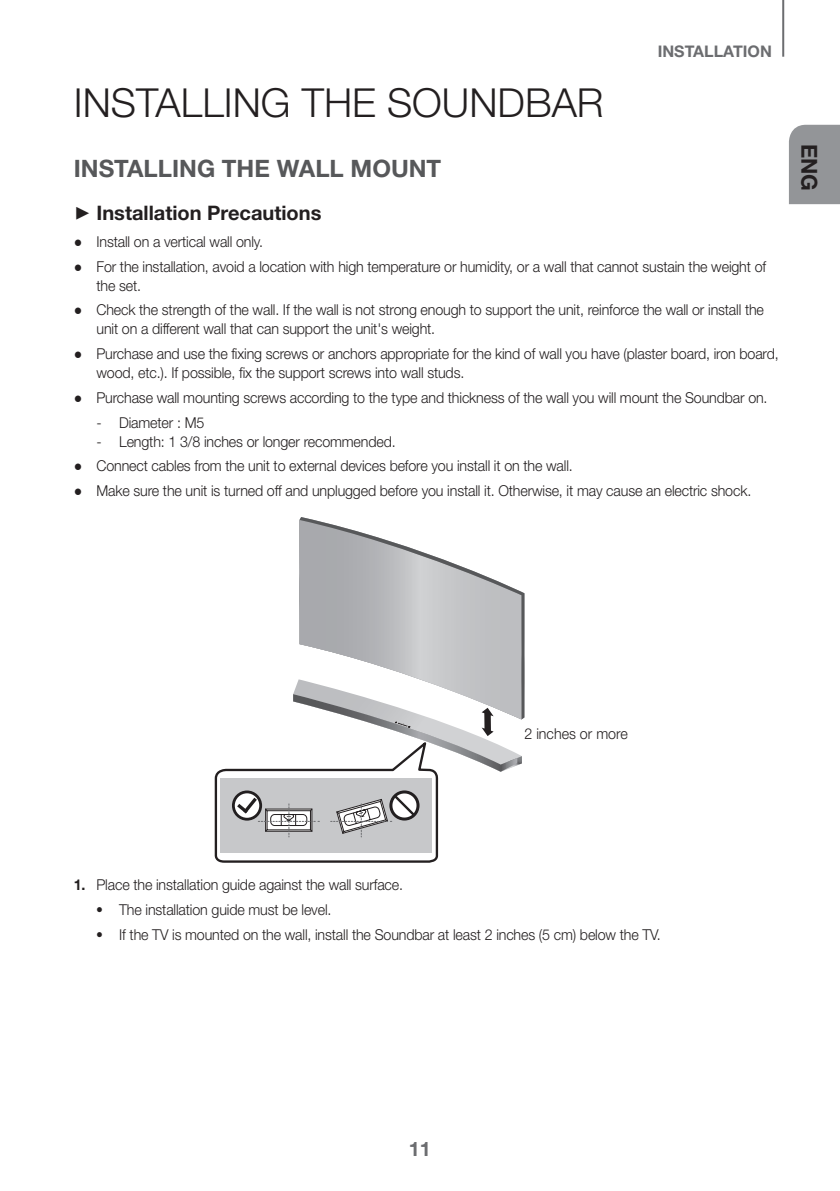
<style>
.page{position:relative;width:840px;height:1191px;background:#fff}
.page>*{position:absolute;margin:0;border:0;box-sizing:border-box;transform-origin:0 0}
.Title1{font:300 40px "Helvetica Neue cp";color:#231f20}
.TOC_Title2{font:700 24px "Helvetica Neue cp";color:#57585a}
.t1{font:700 22px "Helvetica Neue cp";color:#231f20}
.t2{font:700 20px "Helvetica Neue cp";color:#231f20}
.t3{font:700 20px "Helvetica Neue cp";color:#6c6d70}
.t4{font:700 16px "Helvetica Neue cp";color:#6c6d70}
.t5{font:300 15px/19px "Helvetica Neue cp";letter-spacing:-.01em;color:#231f20;scale:.95 1}
.s1{font-family:"CP Icon 1";font-weight:400}
.s2{font-family:"Arial";font-weight:400}
.s3{font-family:"Helvetica Neue"}
.s4{font-weight:700}
.s5{font-family:"SI Icon HR755";font-weight:400}
</style>
<div class="page">
<hr style="left:781px;top:0;width:2px;height:57px;background:#6c6d70">
<div style="left:789px;top:125px;width:50px;height:79px;background:#939598"></div>
<svg style="left:299px;top:517px;width:225px;height:202px"></svg>
<svg style="left:214px;top:679px;width:307px;height:184px"></svg>
<p class="Title1" style="left:74px;top:79px;width:531px">INSTALLING THE SOUNDBAR</p>
<p class="t4" style="left:657px;top:42px;width:116px">INSTALLATION</p>
<p class="TOC_Title2" style="left:74px;top:154px;width:369px">INSTALLING THE WALL MOUNT</p>
<p class="t2" style="left:74px;top:201px;width:249px"><span class="s1">+</span> Installation Precautions</p>
<p class="t5" style="left:74px;top:232px;width:200px"><span class="s2">●</span> Install on a vertical wall only.</p>
<p class="t5" style="left:96px;top:257px;width:706px;text-indent:-23px"><span class="s2">●</span> For the installation, avoid a location with high temperature or humidity, or a wall that cannot sustain the weight of the set.</p>
<p class="t5" style="left:96px;top:301px;width:703px;text-indent:-23px"><span class="s2">●</span> Check the strength of the wall. If the wall is not strong enough to support the unit, reinforce the wall or install the unit on a different wall that can support the unit's weight.</p>
<p class="t5" style="left:96px;top:344px;width:719px;text-indent:-23px"><span class="s2">●</span> Purchase and use the fixing screws or anchors appropriate for the kind of wall you have (plaster board, iron board, wood, etc.). If possible, fix the support screws into wall studs.</p>
<p class="t5" style="left:74px;top:388px;width:731px"><span class="s2">●</span> Purchase wall mounting screws according to the type and thickness of the wall you will mount the Soundbar on.</p>
<p class="t5" style="left:96px;top:413px;width:115px"><span class="s3">-</span> Diameter : M5</p>
<p class="t5" style="left:96px;top:432px;width:316px"><span class="s3">-</span> Length: 1 3/8 inches or longer recommended.</p>
<p class="t5" style="left:74px;top:456px;width:526px"><span class="s2">●</span> Connect cables from the unit to external devices before you install it on the wall.</p>
<p class="t5" style="left:74px;top:481px;width:714px"><span class="s2">●</span> Make sure the unit is turned off and unplugged before you install it. Otherwise, it may cause an electric shock.</p>
<h3 class="t1" style="left:821px;top:144px;width:49px;rotate:90deg">ENG</h3>
<p class="t5" style="left:524px;top:724px;width:110px">2 inches or more</p>
<p class="t5" style="left:74px;top:875px;width:348px"><span class="s4">1.</span> Place the installation guide against the wall surface.</p>
<p class="t5" style="left:96px;top:900px;width:249px"><span class="s5">•</span> The installation guide must be level.</p>
<p class="t5" style="left:96px;top:925px;width:595px"><span class="s5">•</span> If the TV is mounted on the wall, install the Soundbar at least 2 inches (5 cm) below the TV.</p>
<h3 class="t3" style="left:408px;top:1137px;width:24px">11</h3>
</div>
